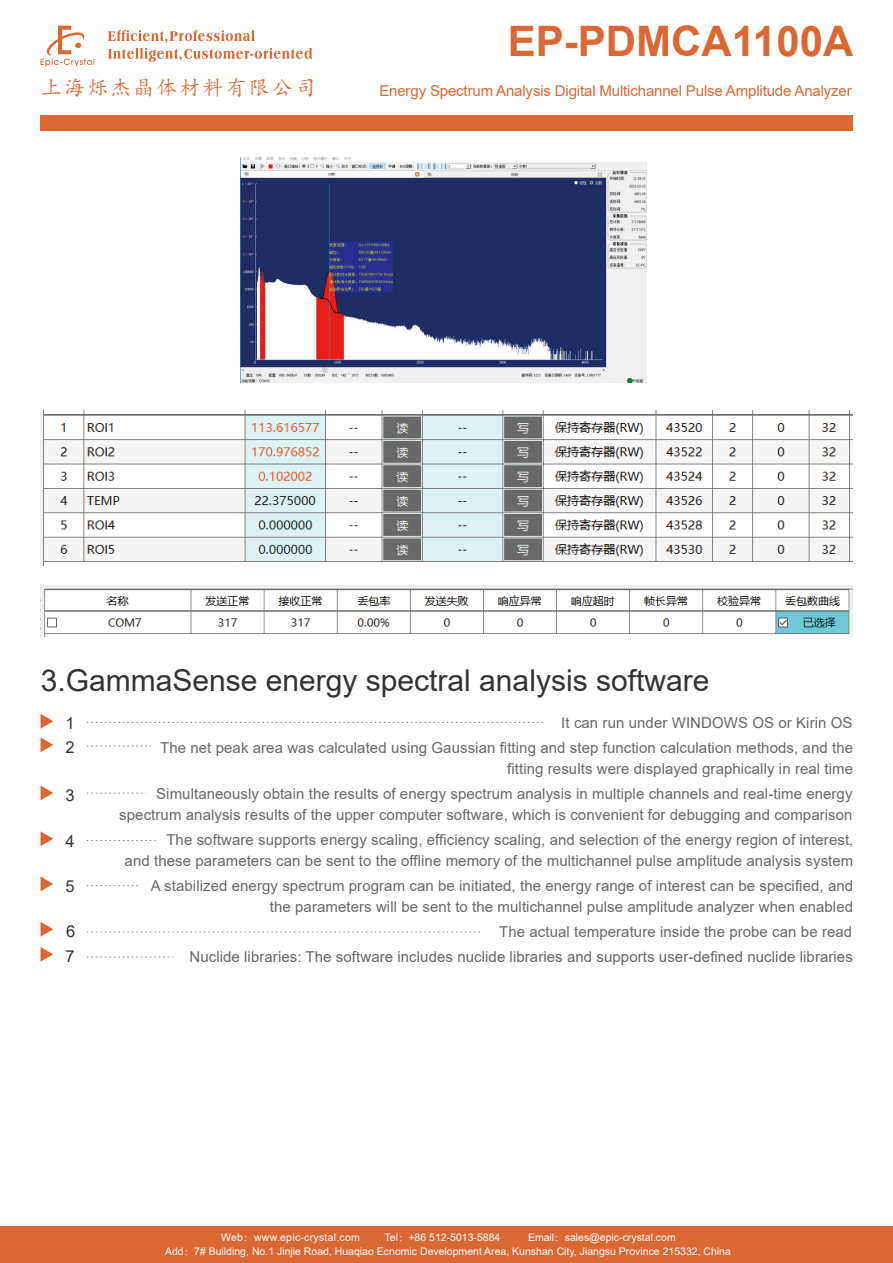
<style>
.page{position:relative;width:893px;height:1263px;background:#fff}
.page>*{position:absolute;margin:0;border:0;box-sizing:border-box;transform-origin:0 0}
.t1{font:700 42px "Arial";color:#db6733}
.t2{font:30px "Arial";color:#323333}
.t3{font:21px "Kai Ti";letter-spacing:.1em;color:#db6733}
.t4{font:16.5px "Arial";color:#323333}
.t5{font:15px/21px "Arial";letter-spacing:.005em;color:#676868;text-align:right}
.t6{font:15px "Arial";letter-spacing:.005em;color:#666}
.t7{font:15px "Arial";letter-spacing:-.01em;color:#db6733}
.t8{font:10.5px/14.4px "Arial";color:#fff}
.t9{font:10.5px "Arial";letter-spacing:.025em;color:#fff}
.s1{font-family:"Adobe Song Std";font-weight:300}
</style>
<div class="page">
<svg style="left:41px;top:714px;width:12px;height:15px"></svg>
<svg style="left:87px;top:722px;width:456px;height:1px"></svg>
<svg style="left:41px;top:737px;width:12px;height:15px"></svg>
<svg style="left:87px;top:746px;width:64px;height:1px"></svg>
<svg style="left:41px;top:786px;width:12px;height:14px"></svg>
<svg style="left:87px;top:793px;width:59px;height:1px"></svg>
<svg style="left:41px;top:831px;width:12px;height:15px"></svg>
<svg style="left:87px;top:840px;width:68px;height:1px"></svg>
<svg style="left:41px;top:877px;width:12px;height:14px"></svg>
<svg style="left:87px;top:885px;width:51px;height:1px"></svg>
<svg style="left:41px;top:922px;width:12px;height:15px"></svg>
<svg style="left:87px;top:931px;width:393px;height:1px"></svg>
<svg style="left:41px;top:947px;width:12px;height:15px"></svg>
<svg style="left:87px;top:957px;width:86px;height:1px"></svg>
<img style="left:40px;top:410px;width:812px;height:155px">
<img style="left:40px;top:585px;width:812px;height:52px">
<img style="left:241px;top:157px;width:406px;height:226px">
<svg style="left:40px;top:26px;width:54px;height:40px"></svg>
<svg style="left:108px;top:30px;width:204px;height:32px"></svg>
<div style="left:40px;top:115px;width:812px;height:15px;background:#db6733"></div>
<div style="left:0;top:1226px;width:893px;height:37px;background:#db6733"></div>
<h3 class="t3" style="left:41px;top:77px;width:277px">上海烁杰晶体材料有限公司</h3>
<h1 class="t1" style="left:508px;top:11px;width:347px">EP-PDMCA1100A</h1>
<p class="t7" style="left:379px;top:81px;width:474px">Energy Spectrum Analysis Digital Multichannel Pulse Amplitude Analyzer</p>
<h2 class="t2" style="left:41px;top:659px;width:670px">3.GammaSense energy spectral analysis software</h2>
<p class="t4" style="left:65px;top:712px;width:11px">1</p>
<p class="t5" style="left:561px;top:712px;width:293px">It can run under WINDOWS OS or Kirin OS</p>
<p class="t4" style="left:65px;top:736px;width:11px">2</p>
<p class="t5" style="left:160px;top:737px;width:694px">The net peak area was calculated using Gaussian fitting and step function calculation methods, and the fitting results were displayed graphically in real time</p>
<p class="t4" style="left:65px;top:784px;width:11px">3</p>
<p class="t5" style="left:119px;top:783px;width:735px">Simultaneously obtain the results of energy spectrum analysis in multiple channels and real-time energy spectrum analysis results of the upper computer software, which is convenient for debugging and comparison</p>
<p class="t4" style="left:65px;top:829px;width:11px">4</p>
<p class="t5" style="left:125px;top:829px;width:730px">The software supports energy scaling, efficiency scaling, and selection of the energy region of interest,<br>and these parameters can be sent to the offline memory of the multichannel pulse amplitude analysis system</p>
<p class="t4" style="left:65px;top:875px;width:11px">5</p>
<p class="t5" style="left:151px;top:875px;width:704px">A stabilized energy spectrum program can be initiated, the energy range of interest can be specified, and the parameters will be sent to the multichannel pulse amplitude analyzer when enabled</p>
<p class="t4" style="left:66px;top:920px;width:11px">6</p>
<p class="t5" style="left:499px;top:921px;width:355px">The actual temperature inside the probe can be read</p>
<p class="t4" style="left:65px;top:945px;width:11px">7</p>
<p class="t6" style="left:189px;top:947px;width:665px">Nuclide libraries: The software includes nuclide libraries and supports user-defined nuclide libraries</p>
<p class="t8" style="left:165px;top:1230px;width:567px;text-indent:363px">Email<span class="s1">：</span>sales@epic-crystal.com<br>Add<span class="s1">：</span>7# Building, No.1 Jinjie Road, Huaqiao Ecnomic Development Area, Kunshan City, Jiangsu Province 215332, China</p>
<p class="t9" style="left:221px;top:1230px;width:140px">Web<span class="s1">：</span>www.epic-crystal.com</p>
<p class="t8" style="left:385px;top:1230px;width:117px">Tel<span class="s1">：</span>+86 512-5013-5884</p>
</div>
